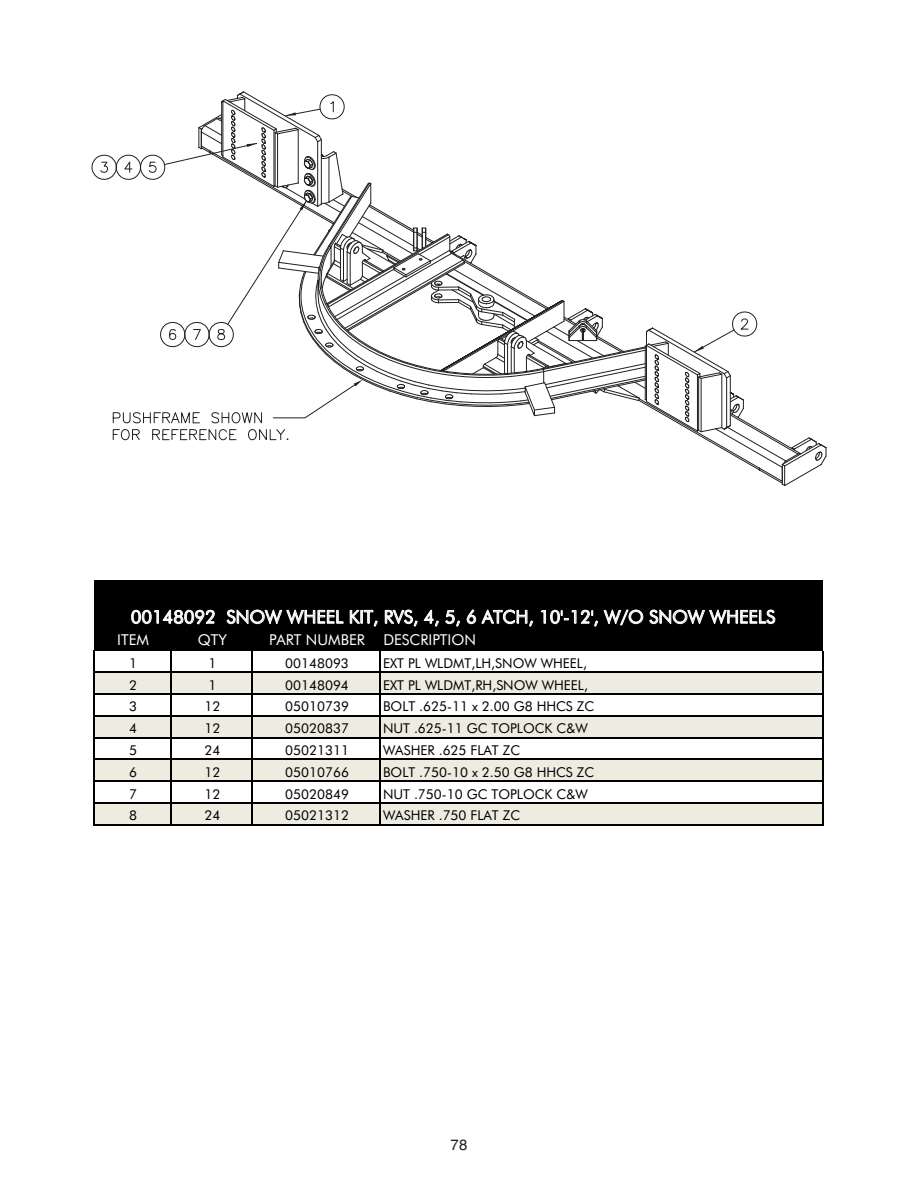
<style>
.page{position:relative;width:918px;height:1188px;background:#fff}
.page>*{position:absolute;margin:0;border:0;box-sizing:border-box;transform-origin:0 0}
.t1{font:18px "Futura BT";color:#fff}
.t2{font:15px "Futura BT";color:#fff}
.t3{font:15px "Helvetica";color:#231f20}
.t4{font:13.5px "Futura BT";color:#000}
</style>
<div class="page">
<svg style="left:92px;top:91px;width:735px;height:395px"></svg>
<div style="left:94px;top:580px;width:729px;height:71px;background:#000"></div>
<div style="left:94px;top:672px;width:729px;height:22px;background:#eeece1"></div>
<div style="left:94px;top:716px;width:729px;height:22px;background:#eeece1"></div>
<div style="left:94px;top:759px;width:729px;height:22px;background:#eeece1"></div>
<div style="left:94px;top:803px;width:729px;height:22px;background:#eeece1"></div>
<hr style="left:93px;top:650px;width:1px;height:175px;background:#000">
<hr style="left:170px;top:651px;width:2px;height:174px;background:#000">
<hr style="left:251px;top:651px;width:2px;height:174px;background:#000">
<hr style="left:380px;top:651px;width:1px;height:174px;background:#000">
<hr style="left:822px;top:651px;width:1px;height:174px;background:#000">
<hr style="left:94px;top:672px;width:729px;height:1px;background:#000">
<hr style="left:94px;top:693px;width:729px;height:2px;background:#000">
<hr style="left:94px;top:715px;width:729px;height:2px;background:#000">
<hr style="left:94px;top:737px;width:729px;height:1px;background:#000">
<hr style="left:94px;top:759px;width:729px;height:1px;background:#000">
<hr style="left:94px;top:780px;width:729px;height:2px;background:#000">
<hr style="left:94px;top:802px;width:729px;height:2px;background:#000">
<hr style="left:94px;top:824px;width:729px;height:1px;background:#000">
<h1 class="t1" style="left:131px;top:606px;width:646px">00148092 SNOW WHEEL KIT, RVS, 4, 5, 6 ATCH, 10'-12', W/O SNOW WHEELS</h1>
<p class="t2" style="left:117px;top:631px;width:33px">ITEM</p>
<p class="t2" style="left:198px;top:631px;width:31px">QTY</p>
<p class="t2" style="left:269px;top:631px;width:208px">PART NUMBER DESCRIPTION</p>
<p class="t4" style="left:129px;top:655px;width:9px">1</p>
<p class="t4" style="left:208px;top:655px;width:9px">1</p>
<p class="t4" style="left:285px;top:655px;width:65px">00148093</p>
<p class="t4" style="left:383px;top:655px;width:206px">EXT PL WLDMT,LH,SNOW WHEEL,</p>
<p class="t4" style="left:129px;top:677px;width:9px">2</p>
<p class="t4" style="left:208px;top:677px;width:9px">1</p>
<p class="t4" style="left:285px;top:677px;width:65px">00148094</p>
<p class="t4" style="left:383px;top:677px;width:207px">EXT PL WLDMT,RH,SNOW WHEEL,</p>
<p class="t4" style="left:129px;top:698px;width:9px">3</p>
<p class="t4" style="left:204px;top:698px;width:17px">12</p>
<p class="t4" style="left:285px;top:698px;width:65px">05010739</p>
<p class="t4" style="left:383px;top:698px;width:213px">BOLT .625-11 x 2.00 G8 HHCS ZC</p>
<p class="t4" style="left:129px;top:720px;width:9px">4</p>
<p class="t4" style="left:204px;top:720px;width:17px">12</p>
<p class="t4" style="left:285px;top:720px;width:65px">05020837</p>
<p class="t4" style="left:383px;top:720px;width:206px">NUT .625-11 GC TOPLOCK C&amp;W</p>
<p class="t4" style="left:129px;top:742px;width:9px">5</p>
<p class="t4" style="left:204px;top:742px;width:17px">24</p>
<p class="t4" style="left:285px;top:742px;width:65px">05021311</p>
<p class="t4" style="left:383px;top:742px;width:139px">WASHER .625 FLAT ZC</p>
<p class="t4" style="left:129px;top:764px;width:9px">6</p>
<p class="t4" style="left:204px;top:764px;width:17px">12</p>
<p class="t4" style="left:285px;top:764px;width:65px">05010766</p>
<p class="t4" style="left:383px;top:764px;width:213px">BOLT .750-10 x 2.50 G8 HHCS ZC</p>
<p class="t4" style="left:129px;top:786px;width:9px">7</p>
<p class="t4" style="left:204px;top:786px;width:17px">12</p>
<p class="t4" style="left:285px;top:786px;width:65px">05020849</p>
<p class="t4" style="left:383px;top:786px;width:206px">NUT .750-10 GC TOPLOCK C&amp;W</p>
<p class="t4" style="left:129px;top:807px;width:9px">8</p>
<p class="t4" style="left:204px;top:807px;width:17px">24</p>
<p class="t4" style="left:285px;top:807px;width:65px">05021312</p>
<p class="t4" style="left:383px;top:807px;width:139px">WASHER .750 FLAT ZC</p>
<p class="t3" style="left:451px;top:1136px;width:18px">78</p>
</div>
